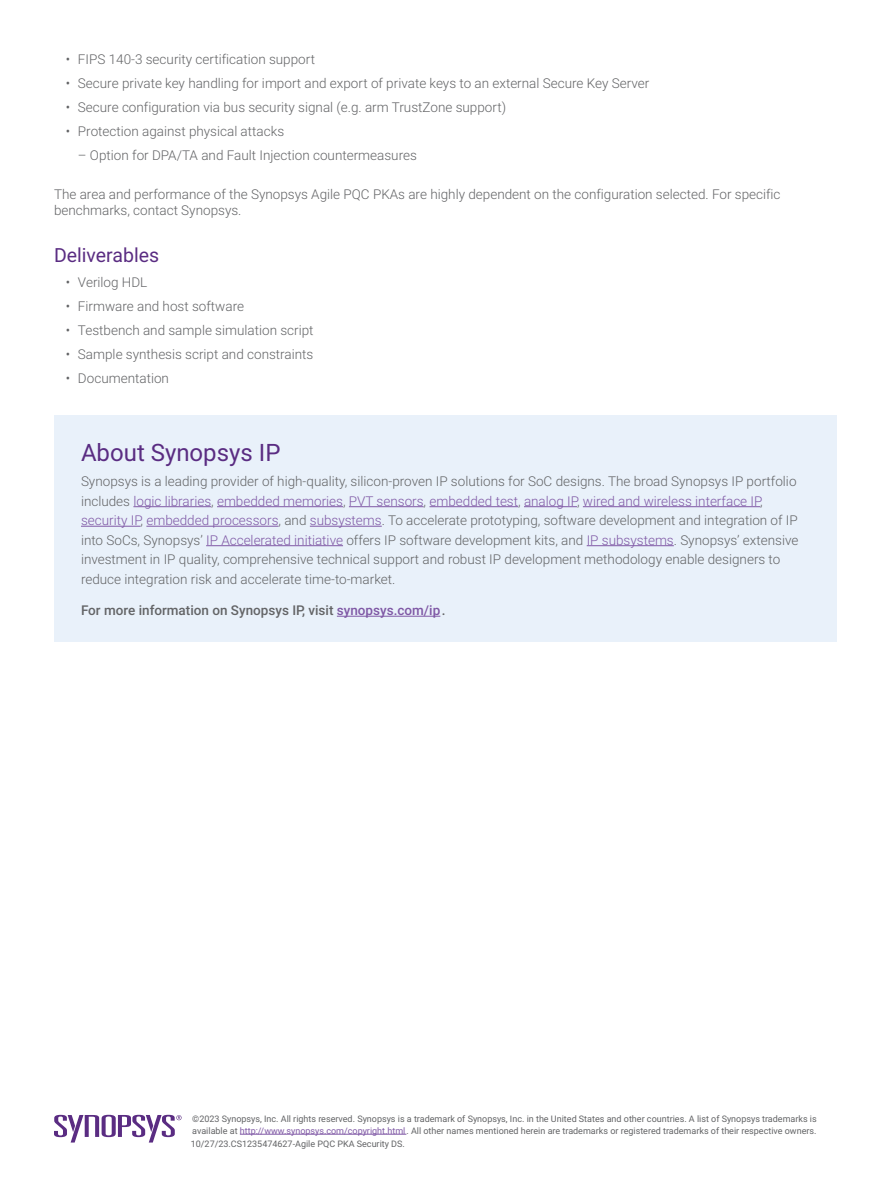
<style>
.page{position:relative;width:891px;height:1188px;background:#fff}
.page>*{position:absolute;margin:0;border:0;box-sizing:border-box;transform-origin:0 0}
.HEADING_0__OVERVIEW{font:24px "Roboto";color:#5a2c82}
.HEADING_1{font:19.5px "Roboto";color:#5a2c82}
.BODY_COPY{font:300 13.5px/19.5px "Roboto";color:#636466}
.GRAPHIC_PLACEHOLDER{font:300 13.5px/16.2px "Roboto";color:#636466}
.BODY_COPY-2{font:500 13.5px "Roboto";color:#636466}
.t1{font:9px/12px "Roboto";color:#636466}
.s1{color:#7f58a5}
</style>
<div class="page">
<svg style="left:54px;top:1115px;width:128px;height:28px"></svg>
<hr style="left:240px;top:1134px;width:166px;height:1px;background:#7f58a5">
<div style="left:54px;top:416px;width:783px;height:226px;background:#e9f1fa"></div>
<hr style="left:133px;top:506px;width:78px;height:1px;background:#7f58a5">
<hr style="left:217px;top:506px;width:126px;height:1px;background:#7f58a5">
<hr style="left:349px;top:506px;width:75px;height:1px;background:#7f58a5">
<hr style="left:430px;top:506px;width:88px;height:1px;background:#7f58a5">
<hr style="left:524px;top:506px;width:53px;height:1px;background:#7f58a5">
<hr style="left:583px;top:506px;width:177px;height:1px;background:#7f58a5">
<hr style="left:81px;top:526px;width:60px;height:1px;background:#7f58a5">
<hr style="left:146px;top:526px;width:133px;height:1px;background:#7f58a5">
<hr style="left:310px;top:526px;width:72px;height:1px;background:#7f58a5">
<hr style="left:206px;top:545px;width:137px;height:1px;background:#7f58a5">
<hr style="left:587px;top:545px;width:87px;height:1px;background:#7f58a5">
<hr style="left:337px;top:616px;width:103px;height:1px;background:#7f58a5">
<p class="BODY_COPY" style="left:66px;top:49px;width:251px">• FIPS 140-3 security certification support</p>
<p class="BODY_COPY" style="left:66px;top:73px;width:585px">• Secure private key handling for import and export of private keys to an external Secure Key Server</p>
<p class="BODY_COPY" style="left:66px;top:97px;width:442px">• Secure configuration via bus security signal (e.g. arm TrustZone support)</p>
<p class="BODY_COPY" style="left:66px;top:121px;width:220px">• Protection against physical attacks</p>
<p class="BODY_COPY" style="left:78px;top:145px;width:340px">– Option for DPA/TA and Fault Injection countermeasures</p>
<p class="GRAPHIC_PLACEHOLDER" style="left:54px;top:185px;width:728px">The area and performance of the Synopsys Agile PQC PKAs are highly dependent on the configuration selected. For specific benchmarks, contact Synopsys.</p>
<p class="HEADING_1" style="left:54px;top:241px;width:107px">Deliverables</p>
<p class="BODY_COPY" style="left:66px;top:272px;width:83px">• Verilog HDL</p>
<p class="BODY_COPY" style="left:66px;top:296px;width:180px">• Firmware and host software</p>
<p class="BODY_COPY" style="left:66px;top:320px;width:249px">• Testbench and sample simulation script</p>
<p class="BODY_COPY" style="left:66px;top:344px;width:249px">• Sample synthesis script and constraints</p>
<p class="BODY_COPY" style="left:66px;top:368px;width:105px">• Documentation</p>
<p class="HEADING_0__OVERVIEW" style="left:81px;top:435px;width:201px">About Synopsys IP</p>
<p class="BODY_COPY" style="left:81px;top:471px;width:719px">Synopsys is a leading provider of high-quality, silicon-proven IP solutions for SoC designs. The broad Synopsys IP portfolio includes <span class="s1">logic libraries</span>, <span class="s1">embedded memories</span>, <span class="s1">PVT sensors</span>, <span class="s1">embedded test</span>, <span class="s1">analog IP</span>, <span class="s1">wired and wireless interface IP</span>, <span class="s1">security IP</span>, <span class="s1">embedded processors</span>, and <span class="s1">subsystems</span>. To accelerate prototyping, software development and integration of IP into SoCs, Synopsys’ <span class="s1">IP Accelerated initiative</span> offers IP software development kits, and <span class="s1">IP subsystems</span>. Synopsys’ extensive investment in IP quality, comprehensive technical support and robust IP development methodology enable designers to reduce integration risk and accelerate time-to-market.</p>
<p class="BODY_COPY-2" style="left:81px;top:601px;width:366px">For more information on Synopsys IP, visit <span class="s1">synopsys.com/ip</span> .</p>
<p class="t1" style="left:192px;top:1112px;width:626px">©2023 Synopsys, Inc. All rights reserved. Synopsys is a trademark of Synopsys, Inc. in the United States and other countries. A list of Synopsys trademarks is available at <span class="s1">http://www.synopsys.com/copyright.html</span>. All other names mentioned herein are trademarks or registered trademarks of their respective owners.</p>
<p class="t1" style="left:191px;top:1137px;width:216px">10/27/23.CS1235474627-Agile PQC PKA Security DS.</p>
</div>
